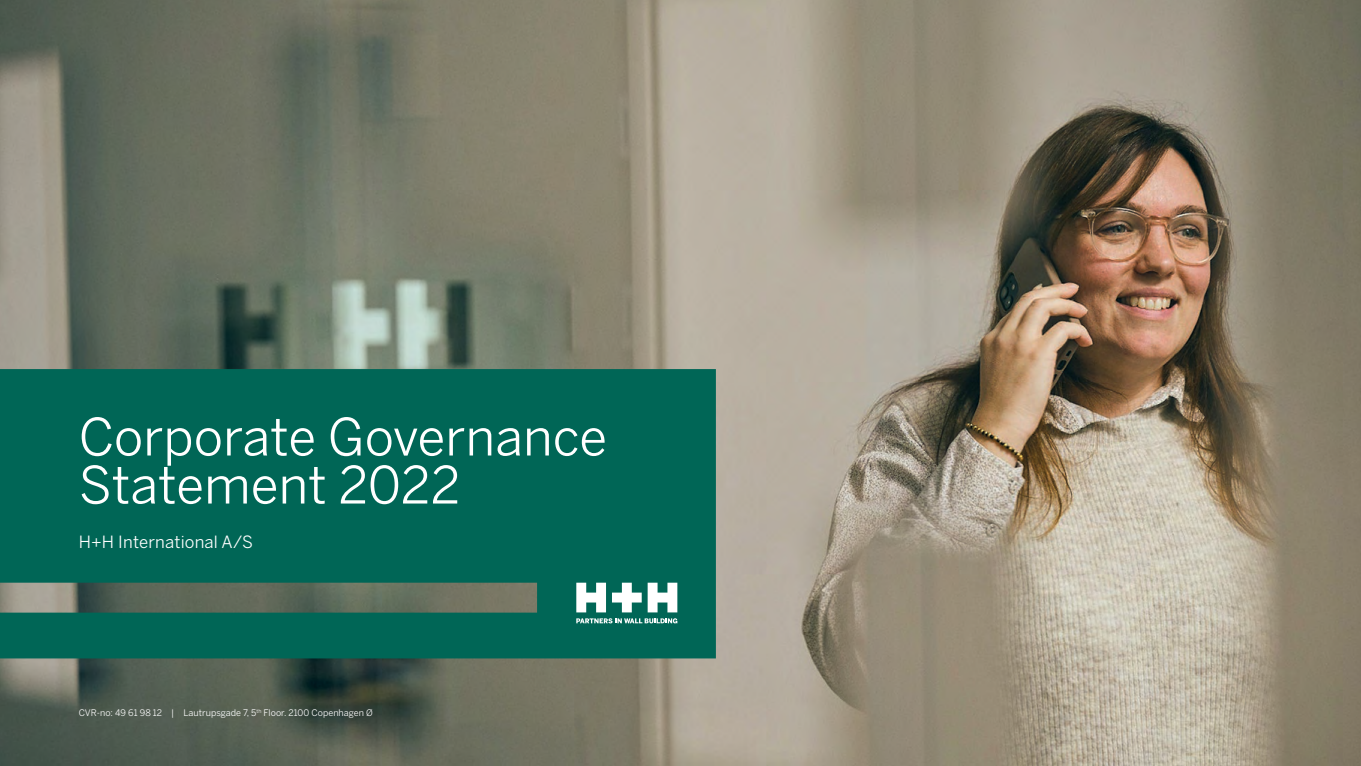
<style>
.page{position:relative;width:1361px;height:766px;background:#fff}
.page>*{position:absolute;margin:0;border:0;box-sizing:border-box;transform-origin:0 0}
.t1{font:51px/48px "Benton Sans";color:#fff}
.t2{font:16.8px "Benton Sans";letter-spacing:.01em;color:#fff}
.t3{font:9px "Benton Sans";letter-spacing:.005em;color:#fff}
</style>
<div class="page">
<img style="left:0;top:0;width:1361px;height:765px">
<svg style="left:0;top:369px;width:716px;height:289px;background:#086657"></svg>
<svg style="left:576px;top:618px;width:101px;height:5px"></svg>
<svg style="left:576px;top:582px;width:30px;height:30px"></svg>
<svg style="left:612px;top:582px;width:65px;height:30px"></svg>
<h1 class="t1" style="left:79px;top:412px;width:530px">Corporate Governance<br>Statement 2022</h1>
<h2 class="t2" style="left:79px;top:531px;width:176px">H+H International A/S</h2>
<p class="t3" style="left:79px;top:707px;width:296px">CVR-no: 49 61 98 12 | Lautrupsgade 7, 5<sup>th</sup> Floor. 2100 Copenhagen Ø</p>
</div>
